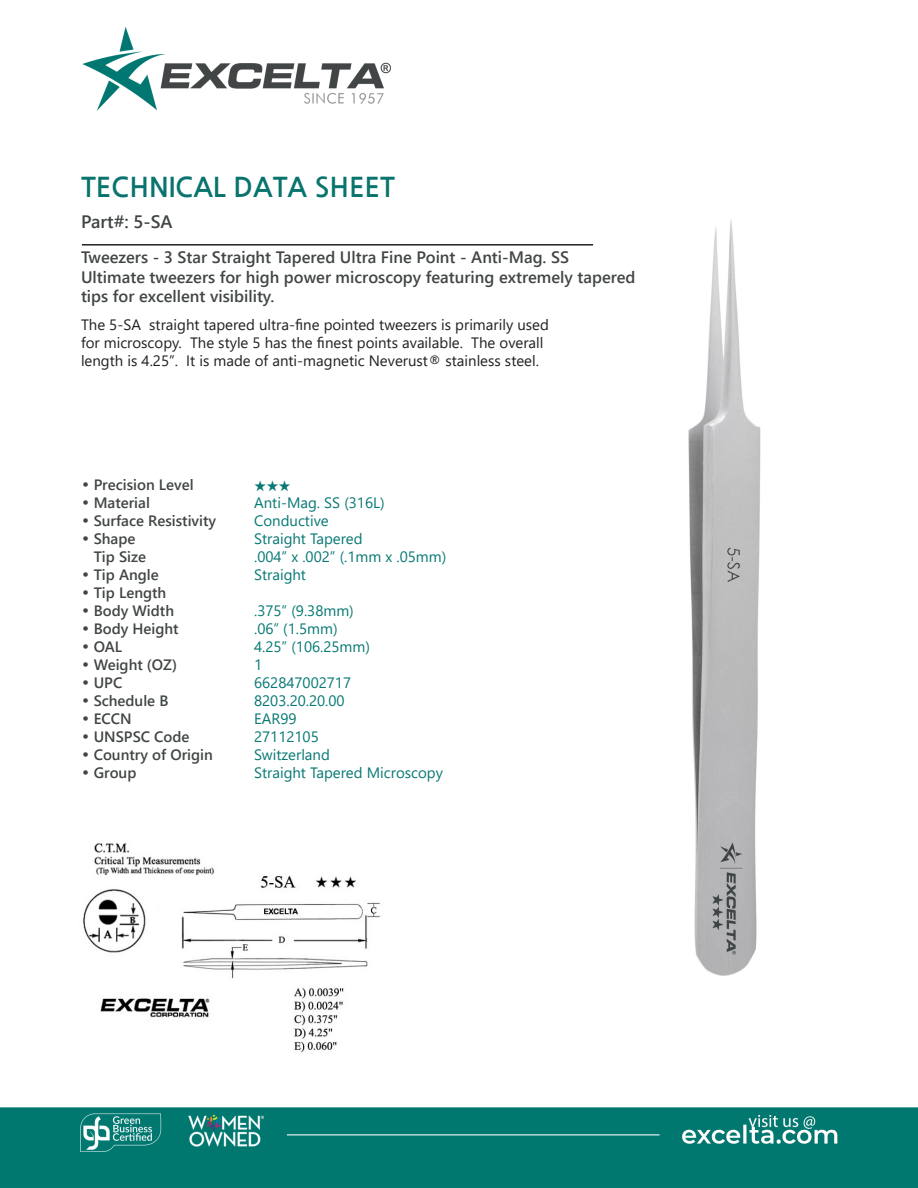
<style>
.page{position:relative;width:918px;height:1188px;background:#fff}
.page>*{position:absolute;margin:0;border:0;box-sizing:border-box;transform-origin:0 0}
.t1{font:700 27px "Nanum Gothic";color:#08746d}
.t2{font:700 18px "Yu Gothic UI";color:#414546}
.t3{font:700 16.5px/19.8px "Yu Gothic UI";color:#414546}
.CT_s_CTM{font:15px "Yu Gothic UI";color:#077874}
.t4{font:15px/18px "Yu Gothic UI";color:#231f20}
.CT_s_CTM-2{font:700 15px "Yu Gothic UI";color:#414546}
.CT_s_CTM-3{font:500 15px "ITC Zapf Dingbats";color:#077874}
.s1{font-family:"Century Gothic";font-weight:400}
</style>
<div class="page">
<img style="left:0;top:27px;width:918px;height:1161px">
<img style="left:688px;top:220px;width:73px;height:756px">
<img style="left:77px;top:839px;width:310px;height:217px">
<hr style="left:82px;top:244px;width:511px;height:2px;background:#231f20">
<p class="t1" style="left:81px;top:173px;width:315px">TECHNICAL DATA SHEET</p>
<p class="t2" style="left:81px;top:212px;width:93px">Part#: 5-SA</p>
<p class="t3" style="left:81px;top:247px;width:490px">Tweezers - 3 Star Straight Tapered Ultra Fine Point - Anti-Mag. SS</p>
<p class="t3" style="left:81px;top:267px;width:556px">Ultimate tweezers for high power microscopy featuring extremely tapered tips for excellent visibility.</p>
<p class="t4" style="left:81px;top:313px;width:469px">The 5-SA straight tapered ultra-fine pointed tweezers is primarily used for microscopy. The style 5 has the finest points available. The overall length is 4.25”. It is made of anti-magnetic Neverust® stainless steel.</p>
<p class="CT_s_CTM-2" style="left:81px;top:476px;width:114px"><span class="s1">•</span> Precision Level</p>
<p class="CT_s_CTM-3" style="left:254px;top:479px;width:38px">★★★</p>
<p class="CT_s_CTM-2" style="left:81px;top:494px;width:70px"><span class="s1">•</span> Material</p>
<p class="CT_s_CTM" style="left:254px;top:489px;width:132px">Anti-Mag. SS (316L)</p>
<p class="CT_s_CTM-2" style="left:81px;top:512px;width:137px"><span class="s1">•</span> Surface Resistivity</p>
<p class="CT_s_CTM" style="left:254px;top:507px;width:76px">Conductive</p>
<p class="CT_s_CTM-2" style="left:81px;top:530px;width:56px"><span class="s1">•</span> Shape</p>
<p class="CT_s_CTM" style="left:254px;top:525px;width:110px">Straight Tapered</p>
<p class="CT_s_CTM-2" style="left:94px;top:548px;width:54px">Tip Size</p>
<p class="CT_s_CTM" style="left:254px;top:543px;width:194px">.004” x .002” (.1mm x .05mm)</p>
<p class="CT_s_CTM-2" style="left:81px;top:566px;width:79px"><span class="s1">•</span> Tip Angle</p>
<p class="CT_s_CTM" style="left:254px;top:561px;width:53px">Straight</p>
<p class="CT_s_CTM-2" style="left:81px;top:584px;width:87px"><span class="s1">•</span> Tip Length</p>
<p class="CT_s_CTM-2" style="left:81px;top:602px;width:95px"><span class="s1">•</span> Body Width</p>
<p class="CT_s_CTM" style="left:254px;top:597px;width:101px">.375” (9.38mm)</p>
<p class="CT_s_CTM-2" style="left:81px;top:620px;width:99px"><span class="s1">•</span> Body Height</p>
<p class="CT_s_CTM" style="left:254px;top:615px;width:85px">.06” (1.5mm)</p>
<p class="CT_s_CTM-2" style="left:81px;top:638px;width:43px"><span class="s1">•</span> OAL</p>
<p class="CT_s_CTM" style="left:254px;top:633px;width:117px">4.25” (106.25mm)</p>
<p class="CT_s_CTM-2" style="left:81px;top:656px;width:98px"><span class="s1">•</span> Weight (OZ)</p>
<p class="CT_s_CTM" style="left:254px;top:651px;width:10px">1</p>
<p class="CT_s_CTM-2" style="left:81px;top:674px;width:43px"><span class="s1">•</span> UPC</p>
<p class="CT_s_CTM" style="left:254px;top:669px;width:99px">662847002717</p>
<p class="CT_s_CTM-2" style="left:81px;top:692px;width:89px"><span class="s1">•</span> Schedule B</p>
<p class="CT_s_CTM" style="left:254px;top:687px;width:92px">8203.20.20.00</p>
<p class="CT_s_CTM-2" style="left:81px;top:710px;width:52px"><span class="s1">•</span> ECCN</p>
<p class="CT_s_CTM" style="left:254px;top:705px;width:44px">EAR99</p>
<p class="CT_s_CTM-2" style="left:81px;top:728px;width:110px"><span class="s1">•</span> UNSPSC Code</p>
<p class="CT_s_CTM" style="left:254px;top:723px;width:66px">27112105</p>
<p class="CT_s_CTM-2" style="left:81px;top:746px;width:133px"><span class="s1">•</span> Country of Origin</p>
<p class="CT_s_CTM" style="left:254px;top:741px;width:77px">Switzerland</p>
<p class="CT_s_CTM-2" style="left:81px;top:764px;width:57px"><span class="s1">•</span> Group</p>
<p class="CT_s_CTM" style="left:254px;top:759px;width:190px">Straight Tapered Microscopy</p>
</div>
